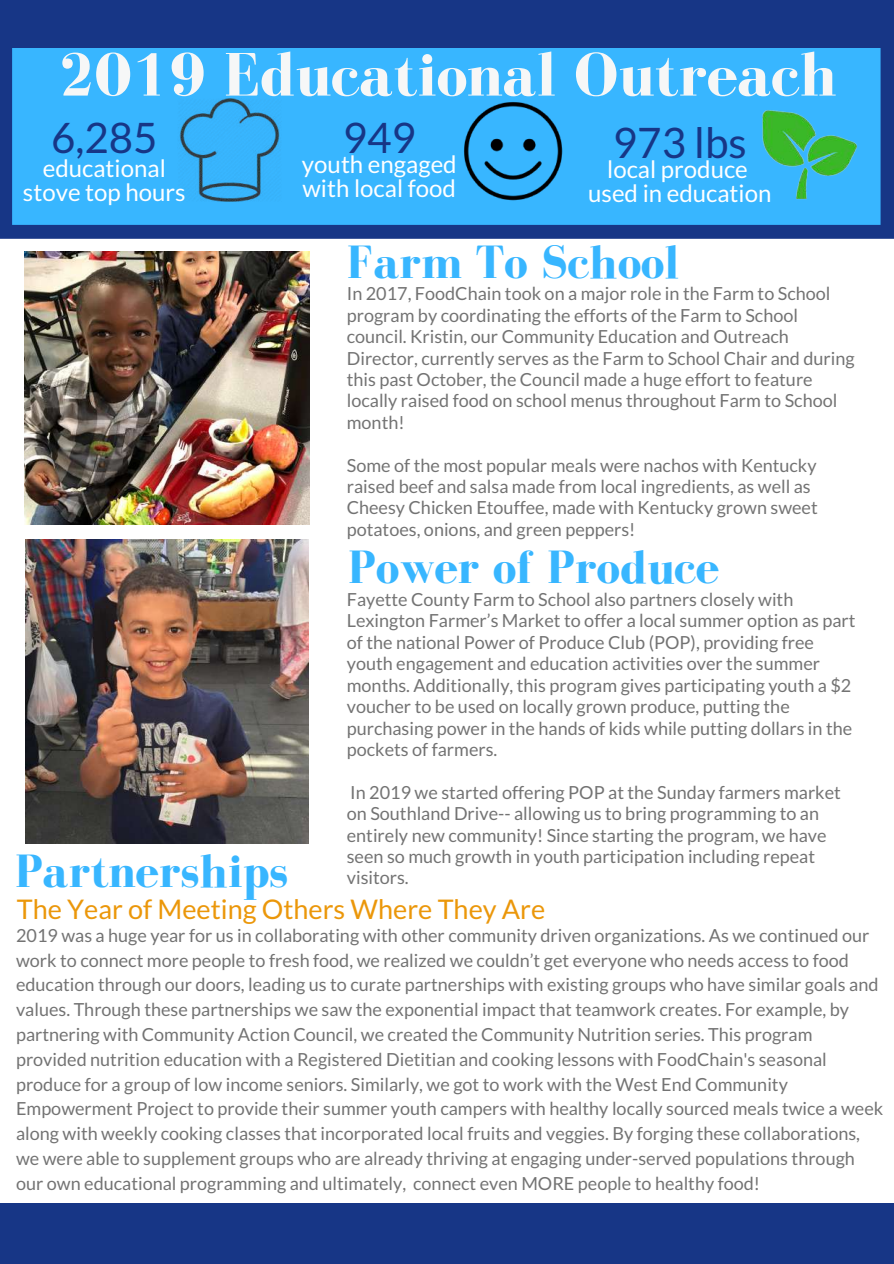
<style>
.page{position:relative;width:894px;height:1264px;background:#fff}
.page>*{position:absolute;margin:0;border:0;box-sizing:border-box;transform-origin:0 0}
.t1{font:700 63px "Bodoni FLF";color:#f6f7f7}
.t2{font:700 48px "Bodoni FLF";color:#38b6ff}
.t3{font:42px "Lato";color:#173686}
.t4{font:27px "Lato";color:#eb970a}
.t5{font:24px/23.7px "Lato";color:#fff;text-align:center}
.t6{font:18px/21.5px "Lato";color:#737373}
</style>
<div class="page">
<div style="left:0;top:0;width:893px;height:57px;background:#173686"></div>
<div style="left:0;top:1203px;width:893px;height:60px;background:#173686"></div>
<img style="left:24px;top:251px;width:285px;height:273px">
<img style="left:25px;top:539px;width:283px;height:304px">
<svg style="left:0;top:48px;width:893px;height:191px;background:#34a6ef"></svg>
<img style="left:749px;top:94px;width:120px;height:121px">
<img style="left:462px;top:100px;width:101px;height:102px">
<h1 class="t1" style="left:57px;top:40px;width:781px">2019 Educational Outreach</h1>
<h3 class="t3" style="left:51px;top:111px;width:108px">6,285</h3>
<h3 class="t5" style="left:23px;top:156px;width:164px">educational stove top hours</h3>
<h3 class="t3" style="left:342px;top:111px;width:75px">949</h3>
<h3 class="t5" style="left:302px;top:152px;width:156px;text-align:left">youth engaged with local food</h3>
<h3 class="t3" style="left:612px;top:117px;width:135px">973 lbs</h3>
<h3 class="t5" style="left:588px;top:157px;width:185px">local produce used in education</h3>
<h2 class="t2" style="left:347px;top:236px;width:333px">Farm To School</h2>
<p class="t6" style="left:347px;top:283px;width:509px">In 2017, FoodChain took on a major role in the Farm to School program by coordinating the efforts of the Farm to School council. Kristin, our Community Education and Outreach Director, currently serves as the Farm to School Chair and during this past October, the Council made a huge effort to feature locally raised food on school menus throughout Farm to School month!</p>
<p class="t6" style="left:347px;top:454px;width:472px">Some of the most popular meals were nachos with Kentucky raised beef and salsa made from local ingredients, as well as Cheesy Chicken Etouffee, made with Kentucky grown sweet potatoes, onions, and green peppers!</p>
<h2 class="t2" style="left:348px;top:541px;width:372px">Power of Produce</h2>
<p class="t6" style="left:347px;top:588px;width:510px">Fayette County Farm to School also partners closely with Lexington Farmer’s Market to offer a local summer option as part of the national Power of Produce Club (POP), providing free youth engagement and education activities over the summer months. Additionally, this program gives participating youth a $2 voucher to be used on locally grown produce, putting the purchasing power in the hands of kids while putting dollars in the pockets of farmers.</p>
<p class="t6" style="left:347px;top:781px;width:495px">In 2019 we started offering POP at the Sunday farmers market on Southland Drive-- allowing us to bring programming to an entirely new community! Since starting the program, we have seen so much growth in youth participation including repeat</p>
<h2 class="t2" style="left:15px;top:845px;width:274px">Partnerships</h2>
<p class="t6" style="left:347px;top:866px;width:63px">visitors.</p>
<h3 class="t4" style="left:17px;top:892px;width:530px">The Year of Meeting Others Where They Are</h3>
<p class="t6" style="left:16px;top:922px;width:868px;line-height:24.8px">2019 was a huge year for us in collaborating with other community driven organizations. As we continued our work to connect more people to fresh food, we realized we couldn’t get everyone who needs access to food education through our doors, leading us to curate partnerships with existing groups who have similar goals and values. Through these partnerships we saw the exponential impact that teamwork creates. For example, by partnering with Community Action Council, we created the Community Nutrition series. This program provided nutrition education with a Registered Dietitian and cooking lessons with FoodChain's seasonal produce for a group of low income seniors. Similarly, we got to work with the West End Community Empowerment Project to provide their summer youth campers with healthy locally sourced meals twice a week along with weekly cooking classes that incorporated local fruits and veggies. By forging these collaborations, we were able to supplement groups who are already thriving at engaging under-served populations through our own educational programming and ultimately, connect even MORE people to healthy food!</p>
</div>
